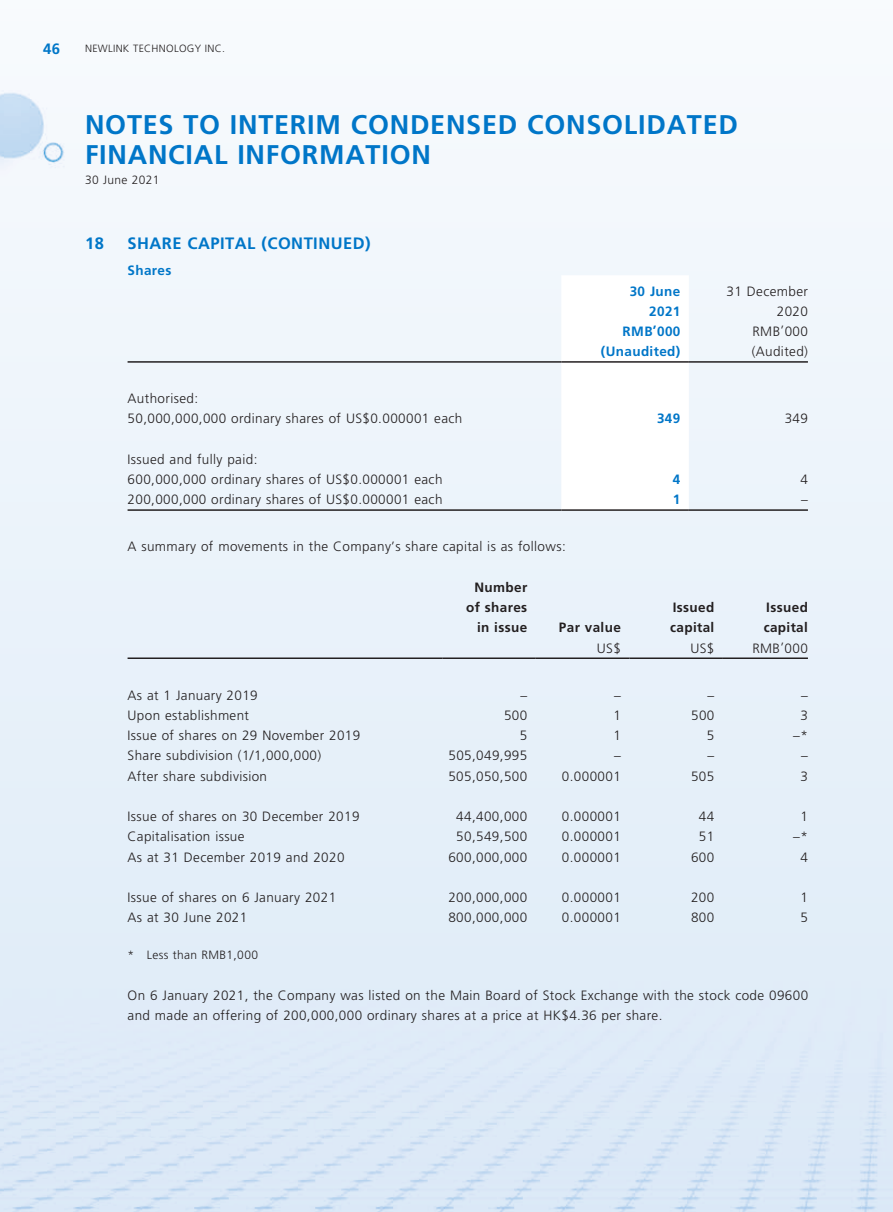
<style>
.page{position:relative;width:893px;height:1212px;background:#fff}
.page>*{position:absolute;margin:0;border:0;box-sizing:border-box;transform-origin:0 0}
.t1{font:700 27px/30px "Frutiger LT Std";letter-spacing:.03em;color:#0076c8}
.t2{font:700 16.5px "Frutiger LT Std";letter-spacing:.03em;color:#0076c8}
.t3{font:700 15px "Frutiger LT Std";color:#0076c8}
.t4{font:300 13.5px/20.2px "Frutiger LT Std";letter-spacing:.03em;color:#231f20}
.t5{font:700 13.5px/20.2px "Frutiger LT Std";letter-spacing:.03em;color:#231f20}
.t6{font:700 13.5px "Frutiger LT Std";letter-spacing:.03em;color:#0076c8}
.t7{font:300 12px "Frutiger LT Std";letter-spacing:.03em;color:#231f20}
.t8{font:300 10.5px "Frutiger LT Std";letter-spacing:.03em;color:#231f20}
</style>
<div class="page">
<div style="left:0;top:0;width:893px;height:1212px;background:linear-gradient(to bottom,#f8fbfd,#dae8f6)"></div>
<svg style="left:561px;top:275px;width:128px;height:234px"></svg>
<hr style="left:128px;top:361px;width:433px;height:2px;background:#231f20">
<hr style="left:561px;top:361px;width:128px;height:2px;background:#231f20">
<hr style="left:689px;top:361px;width:119px;height:2px;background:#231f20">
<hr style="left:128px;top:509px;width:433px;height:2px;background:#231f20">
<hr style="left:561px;top:509px;width:128px;height:2px;background:#231f20">
<hr style="left:689px;top:509px;width:119px;height:2px;background:#231f20">
<hr style="left:128px;top:657px;width:314px;height:2px;background:#231f20">
<hr style="left:442px;top:657px;width:94px;height:2px;background:#231f20">
<hr style="left:536px;top:657px;width:93px;height:2px;background:#231f20">
<hr style="left:629px;top:657px;width:94px;height:2px;background:#231f20">
<hr style="left:723px;top:657px;width:85px;height:2px;background:#231f20">
<p class="t3" style="left:43px;top:40px;width:19px">46</p>
<p class="t8" style="left:85px;top:43px;width:142px">NEWLINK TECHNOLOGY INC.</p>
<h1 class="t1" style="left:85px;top:110px;width:654px">NOTES TO INTERIM CONDENSED CONSOLIDATED<br>FINANCIAL INFORMATION</h1>
<p class="t7" style="left:85px;top:173px;width:76px">30 June 2021</p>
<p class="t2" style="left:85px;top:233px;width:20px">18</p>
<p class="t2" style="left:128px;top:233px;width:245px">SHARE CAPITAL (CONTINUED)</p>
<p class="t6" style="left:128px;top:263px;width:45px">Shares</p>
<p class="t4" style="left:128px;top:389px;width:336px">Authorised:<br>50,000,000,000 ordinary shares of US$0.000001 each</p>
<p class="t4" style="left:128px;top:449px;width:316px">Issued and fully paid:<br>600,000,000 ordinary shares of US$0.000001 each</p>
<p class="t6" style="left:630px;top:283px;width:52px">30 June</p>
<p class="t4" style="left:726px;top:281px;width:83px">31 December</p>
<p class="t6" style="left:649px;top:303px;width:33px">2021</p>
<p class="t4" style="left:777px;top:301px;width:33px">2020</p>
<p class="t6" style="left:623px;top:323px;width:59px">RMB’000</p>
<p class="t4" style="left:752px;top:321px;width:57px">RMB’000</p>
<p class="t6" style="left:601px;top:344px;width:81px">(Unaudited)</p>
<p class="t4" style="left:752px;top:342px;width:58px">(Audited)</p>
<p class="t6" style="left:657px;top:411px;width:25px">349</p>
<p class="t4" style="left:785px;top:409px;width:25px">349</p>
<p class="t6" style="left:673px;top:471px;width:9px">4</p>
<p class="t4" style="left:800px;top:470px;width:9px">4</p>
<p class="t4" style="left:128px;top:490px;width:316px">200,000,000 ordinary shares of US$0.000001 each</p>
<p class="t6" style="left:673px;top:492px;width:9px">1</p>
<p class="t4" style="left:801px;top:490px;width:8px">–</p>
<p class="t4" style="left:128px;top:537px;width:440px">A summary of movements in the Company’s share capital is as follows:</p>
<p class="t5" style="left:466px;top:577px;width:63px;text-align:right">Number of shares in issue</p>
<p class="t5" style="left:670px;top:597px;width:46px">Issued capital</p>
<p class="t5" style="left:764px;top:597px;width:46px">Issued capital</p>
<p class="t5" style="left:559px;top:618px;width:63px">Par value</p>
<p class="t4" style="left:597px;top:638px;width:26px">US$</p>
<p class="t4" style="left:690px;top:638px;width:26px">US$</p>
<p class="t4" style="left:752px;top:638px;width:57px">RMB’000</p>
<p class="t4" style="left:128px;top:685px;width:132px">As at 1 January 2019</p>
<p class="t4" style="left:520px;top:685px;width:8px">–</p>
<p class="t4" style="left:614px;top:685px;width:8px">–</p>
<p class="t4" style="left:708px;top:685px;width:8px">–</p>
<p class="t4" style="left:801px;top:685px;width:8px">–</p>
<p class="t4" style="left:128px;top:705px;width:123px">Upon establishment</p>
<p class="t4" style="left:504px;top:705px;width:25px">500</p>
<p class="t4" style="left:613px;top:705px;width:9px">1</p>
<p class="t4" style="left:691px;top:705px;width:25px">500</p>
<p class="t4" style="left:800px;top:705px;width:9px">3</p>
<p class="t4" style="left:128px;top:725px;width:234px">Issue of shares on 29 November 2019</p>
<p class="t4" style="left:520px;top:725px;width:9px">5</p>
<p class="t4" style="left:613px;top:725px;width:9px">1</p>
<p class="t4" style="left:707px;top:725px;width:9px">5</p>
<p class="t4" style="left:793px;top:725px;width:16px">–*</p>
<p class="t4" style="left:128px;top:746px;width:195px">Share subdivision (1/1,000,000)</p>
<p class="t4" style="left:448px;top:746px;width:80px">505,049,995</p>
<p class="t4" style="left:614px;top:746px;width:8px">–</p>
<p class="t4" style="left:708px;top:746px;width:8px">–</p>
<p class="t4" style="left:801px;top:746px;width:8px">–</p>
<p class="t4" style="left:128px;top:766px;width:141px">After share subdivision</p>
<p class="t4" style="left:448px;top:766px;width:80px">505,050,500</p>
<p class="t4" style="left:562px;top:766px;width:60px">0.000001</p>
<p class="t4" style="left:691px;top:766px;width:25px">505</p>
<p class="t4" style="left:800px;top:766px;width:9px">3</p>
<p class="t4" style="left:128px;top:806px;width:233px">Issue of shares on 30 December 2019</p>
<p class="t4" style="left:456px;top:806px;width:72px">44,400,000</p>
<p class="t4" style="left:562px;top:806px;width:60px">0.000001</p>
<p class="t4" style="left:699px;top:806px;width:17px">44</p>
<p class="t4" style="left:800px;top:806px;width:9px">1</p>
<p class="t4" style="left:128px;top:827px;width:119px">Capitalisation issue</p>
<p class="t4" style="left:456px;top:827px;width:72px">50,549,500</p>
<p class="t4" style="left:562px;top:827px;width:60px">0.000001</p>
<p class="t4" style="left:699px;top:827px;width:17px">51</p>
<p class="t4" style="left:793px;top:827px;width:16px">–*</p>
<p class="t4" style="left:128px;top:847px;width:218px">As at 31 December 2019 and 2020</p>
<p class="t4" style="left:448px;top:847px;width:80px">600,000,000</p>
<p class="t4" style="left:562px;top:847px;width:60px">0.000001</p>
<p class="t4" style="left:691px;top:847px;width:25px">600</p>
<p class="t4" style="left:800px;top:847px;width:9px">4</p>
<p class="t4" style="left:128px;top:887px;width:210px">Issue of shares on 6 January 2021</p>
<p class="t4" style="left:448px;top:887px;width:80px">200,000,000</p>
<p class="t4" style="left:562px;top:887px;width:60px">0.000001</p>
<p class="t4" style="left:691px;top:887px;width:25px">200</p>
<p class="t4" style="left:800px;top:887px;width:9px">1</p>
<p class="t4" style="left:128px;top:908px;width:121px">As at 30 June 2021</p>
<p class="t4" style="left:448px;top:908px;width:80px">800,000,000</p>
<p class="t4" style="left:562px;top:908px;width:60px">0.000001</p>
<p class="t4" style="left:691px;top:908px;width:25px">800</p>
<p class="t4" style="left:800px;top:908px;width:9px">5</p>
<p class="t7" style="left:128px;top:948px;width:132px">* Less than RMB1,000</p>
<p class="t4" style="left:128px;top:985px;width:682px">On 6 January 2021, the Company was listed on the Main Board of Stock Exchange with the stock code 09600 and made an offering of 200,000,000 ordinary shares at a price at HK$4.36 per share.</p>
</div>
